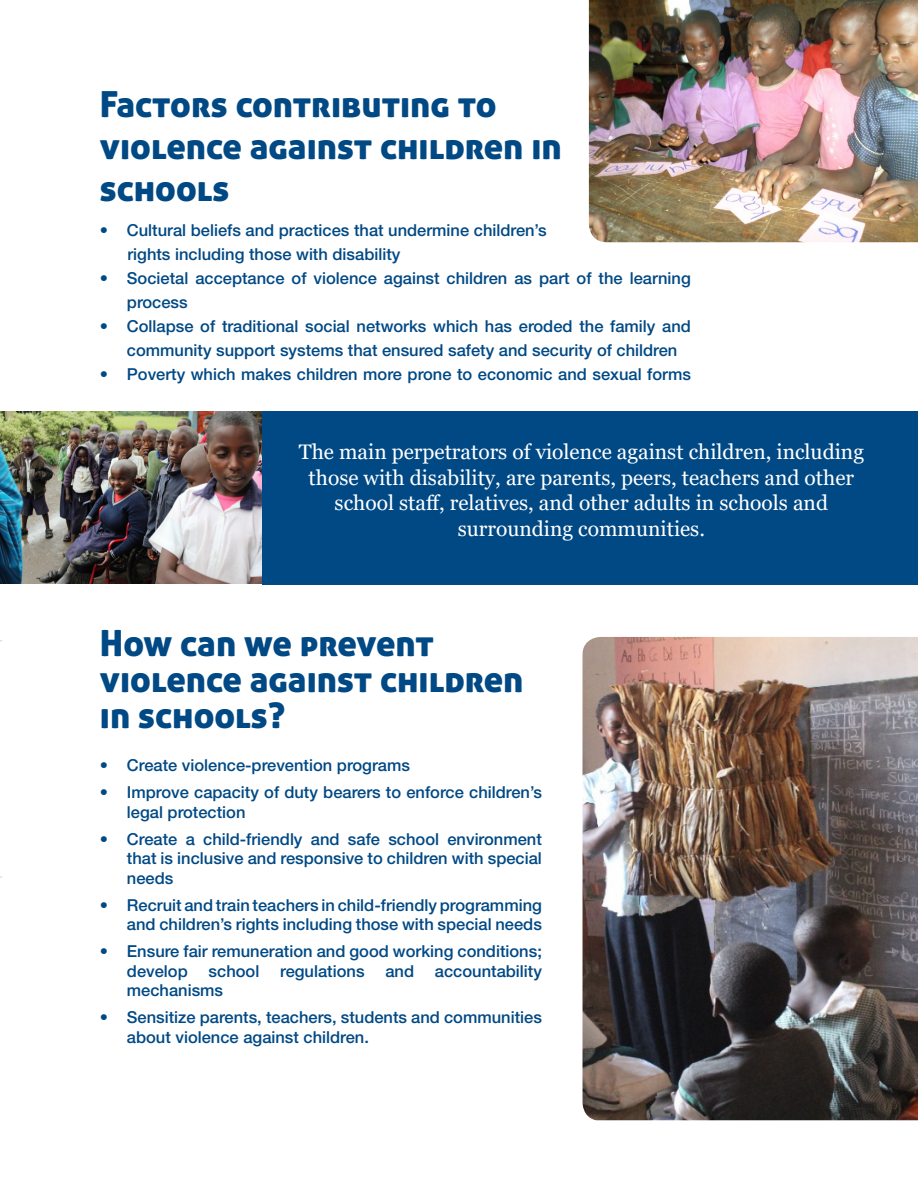
<style>
.page{position:relative;width:918px;height:1188px;background:#fff}
.page>*{position:absolute;margin:0;border:0;box-sizing:border-box;transform-origin:0 0}
.t1{font:36px/42px "Aller Display";color:#004985}
.t2{font:21px/25.5px "Georgia";color:#fff;text-align:center}
.t3{font:500 16.5px/19.5px "Helvetica Neue LT Std";color:#004985}
</style>
<div class="page">
<img style="left:0;top:412px;width:263px;height:172px">
<div style="left:263px;top:411px;width:655px;height:173px;background:#004985"></div>
<img style="left:583px;top:637px;width:335px;height:483px">
<img style="left:589px;top:0;width:329px;height:242px">
<p class="t1" style="left:100px;top:83px;width:464px">Factors contributing to violence against children in schools</p>
<p class="t3" style="left:100px;top:220px;width:448px">• Cultural beliefs and practices that undermine children’s</p>
<p class="t3" style="left:127px;top:244px;width:274px">rights including those with disability</p>
<p class="t3" style="left:127px;top:266px;width:565px;line-height:24px;text-indent:-27px">• Societal acceptance of violence against children as part of the learning process</p>
<p class="t3" style="left:127px;top:314px;width:566px;line-height:24px;text-indent:-27px">• Collapse of traditional social networks which has eroded the family and community support systems that ensured safety and security of children</p>
<p class="t3" style="left:100px;top:364px;width:593px">• Poverty which makes children more prone to economic and sexual forms</p>
<p class="t2" style="left:299px;top:440px;width:567px">The main perpetrators of violence against children, including those with disability, are parents, peers, teachers and other school staff, relatives, and other adults in schools and surrounding communities.</p>
<p class="t1" style="left:100px;top:625px;width:425px;line-height:36px">How can we prevent violence against children in schools?</p>
<p class="t3" style="left:100px;top:756px;width:312px">• Create violence-prevention programs</p>
<p class="t3" style="left:127px;top:783px;width:417px;text-indent:-27px">• Improve capacity of duty bearers to enforce children’s legal protection</p>
<p class="t3" style="left:127px;top:829px;width:416px;text-align:justify;text-indent:-27px">• Create a child-friendly and safe school environment that is inclusive and responsive to children with special needs</p>
<p class="t3" style="left:100px;top:895px;width:444px;text-align:right">• Recruit and train teachers in child-friendly programming and children’s rights including those with special needs</p>
<p class="t3" style="left:127px;top:942px;width:417px;text-indent:-27px">• Ensure fair remuneration and good working conditions; develop</p>
<p class="t3" style="left:209px;top:961px;width:52px">school</p>
<p class="t3" style="left:280px;top:961px;width:86px">regulations</p>
<p class="t3" style="left:385px;top:961px;width:30px">and</p>
<p class="t3" style="left:435px;top:961px;width:108px">accountability</p>
<p class="t3" style="left:127px;top:981px;width:98px">mechanisms</p>
<p class="t3" style="left:127px;top:1008px;width:417px;text-indent:-27px">• Sensitize parents, teachers, students and communities about violence against children.</p>
</div>
